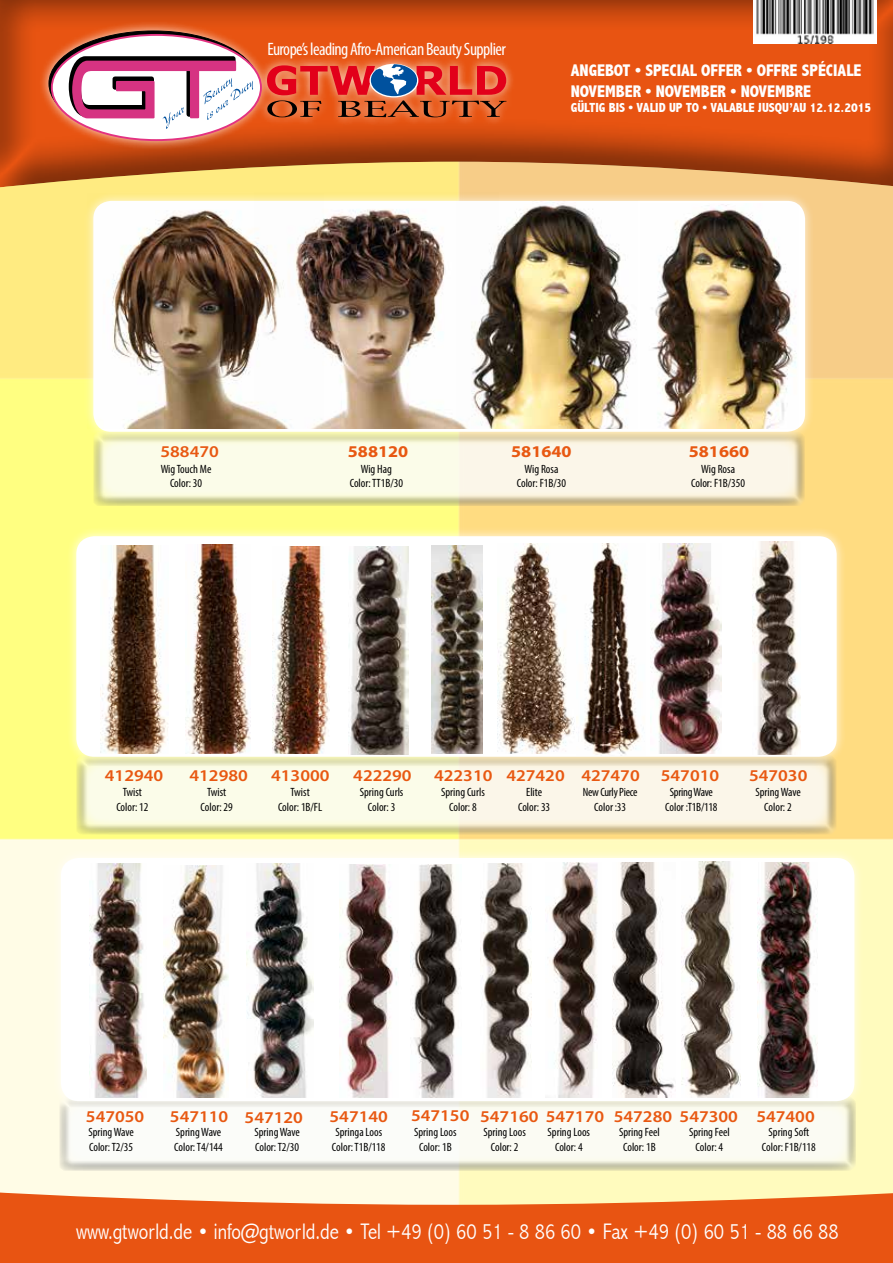
<style>
.page{position:relative;width:893px;height:1263px;background:#fff}
.page>*{position:absolute;margin:0;border:0;box-sizing:border-box;transform-origin:0 0}
.t1{font:300 condensed 22.5px "Abadi";color:#fff}
.t2{font:condensed 18px "Myriad Pro";letter-spacing:-.03em;color:#fff}
.t3{font:800 condensed 16.95px/20.2px "Abadi";color:#fff}
.t4{font:600 16.5px "Myriad Pro";color:#e85811;scale:1.1 1}
.t5{font:700 16.5px "Myriad Pro";color:#e85811;scale:1.1 1}
.t6{font:800 condensed 13.2px "Abadi";color:#fff}
.t7{font:condensed 12px/14.4px "Myriad Pro";color:#000;text-align:center}
.t8{font:condensed 12px/14.4px "Myriad Pro";letter-spacing:-.02em;color:#000;text-align:center}
</style>
<div class="page">
<div style="left:0;top:0;width:893px;height:190px;background:#000;opacity:.5"></div>
<svg style="left:0;top:1192px;width:893px;height:71px;fill:#e85412"></svg>
<div style="left:39px;top:21px;width:477px;height:129px;background:#fff;opacity:.75"></div>
<svg style="left:267px;top:64px;width:239px;height:53px"></svg>
<svg style="left:49px;top:31px;width:209px;height:105px"></svg>
<div style="left:52px;top:35px;width:209px;height:105px;background:#fff;border-radius:50%"></div>
<svg style="left:66px;top:54px;width:187px;height:75px"></svg>
<svg style="left:753px;top:43px;width:123px;height:1px"></svg>
<img style="left:753px;top:0;width:123px;height:43px">
<div style="left:92px;top:433px;width:714px;height:74px;background:#d2d8e6;opacity:.75"></div>
<div style="left:75px;top:756px;width:763px;height:80px;background:#d2d8e6;opacity:.75"></div>
<div style="left:58px;top:1097px;width:798px;height:75px;background:#d2d8e6;opacity:.75"></div>
<div style="left:51px;top:848px;width:813px;height:263px;background:#fff;opacity:.75"></div>
<div style="left:61px;top:858px;width:793px;height:243px;background:#fff;border-radius:18px"></div>
<img style="left:89px;top:864px;width:57px;height:234px">
<img style="left:164px;top:866px;width:64px;height:232px">
<img style="left:247px;top:864px;width:66px;height:234px">
<img style="left:339px;top:865px;width:59px;height:233px">
<img style="left:411px;top:865px;width:48px;height:233px">
<img style="left:482px;top:863px;width:50px;height:235px">
<img style="left:549px;top:862px;width:49px;height:236px">
<img style="left:612px;top:862px;width:62px;height:236px">
<img style="left:681px;top:862px;width:59px;height:236px">
<img style="left:757px;top:863px;width:60px;height:235px">
<div style="left:66px;top:526px;width:780px;height:240px;background:#fff;opacity:.75"></div>
<div style="left:76px;top:536px;width:761px;height:221px;background:#fff;border-radius:18px"></div>
<img style="left:100px;top:546px;width:68px;height:207px">
<img style="left:186px;top:544px;width:65px;height:209px">
<img style="left:273px;top:547px;width:56px;height:206px">
<img style="left:349px;top:547px;width:59px;height:207px">
<img style="left:432px;top:546px;width:51px;height:207px">
<img style="left:497px;top:544px;width:78px;height:209px">
<img style="left:576px;top:544px;width:65px;height:211px">
<img style="left:650px;top:543px;width:71px;height:210px">
<img style="left:753px;top:542px;width:48px;height:212px">
<div style="left:84px;top:191px;width:731px;height:251px;background:#fff;opacity:.75"></div>
<div style="left:93px;top:201px;width:712px;height:231px;background:#fff;border-radius:18px"></div>
<img style="left:88px;top:194px;width:167px;height:234px">
<img style="left:255px;top:193px;width:243px;height:235px">
<img style="left:457px;top:201px;width:180px;height:227px">
<img style="left:652px;top:204px;width:147px;height:224px">
<h2 class="t2" style="left:267px;top:38px;width:240px">Europe’s leading Afro-American Beauty Supplier</h2>
<h3 class="t3" style="left:571px;top:60px;width:292px">ANGEBOT • SPECIAL OFFER • OFFRE SPÉCIALE<br>NOVEMBER • NOVEMBER • NOVEMBRE</h3>
<p class="t6" style="left:571px;top:100px;width:302px">GÜLTIG BIS • VALID UP TO • VALABLE JUSQU’AU 12.12.2015</p>
<h3 class="t4" style="left:161px;top:441px;width:55px">588470</h3>
<h3 class="t5" style="left:348px;top:441px;width:56px">588120</h3>
<p class="t7" style="left:350px;top:461px;width:55px">Wig Hag<br>Color: TT1B/30</p>
<p class="t7" style="left:517px;top:461px;width:51px">Wig Rosa<br>Color: F1B/30</p>
<h3 class="t5" style="left:511px;top:441px;width:56px">581640</h3>
<p class="t7" style="left:161px;top:461px;width:52px">Wig Touch Me<br>Color: 30</p>
<h3 class="t5" style="left:689px;top:441px;width:56px">581660</h3>
<p class="t7" style="left:691px;top:461px;width:55px">Wig Rosa<br>Color: F1B/350</p>
<h3 class="t4" style="left:105px;top:765px;width:55px">412940</h3>
<p class="t7" style="left:116px;top:785px;width:34px">Twist<br>Color: 12</p>
<h3 class="t4" style="left:190px;top:765px;width:55px">412980</h3>
<p class="t7" style="left:201px;top:785px;width:34px">Twist<br>Color: 29</p>
<h3 class="t4" style="left:271px;top:765px;width:55px">413000</h3>
<p class="t7" style="left:278px;top:785px;width:46px">Twist<br>Color: 1B/FL</p>
<h3 class="t4" style="left:353px;top:765px;width:55px">422290</h3>
<p class="t7" style="left:360px;top:785px;width:45px">Spring Curls<br>Color: 3</p>
<h3 class="t4" style="left:434px;top:765px;width:55px">422310</h3>
<p class="t7" style="left:441px;top:785px;width:45px">Spring Curls<br>Color: 8</p>
<h3 class="t4" style="left:506px;top:765px;width:55px">427420</h3>
<p class="t7" style="left:518px;top:785px;width:34px">Elite<br>Color: 33</p>
<h3 class="t4" style="left:581px;top:765px;width:55px">427470</h3>
<p class="t8" style="left:583px;top:785px;width:56px">New Curly Piece<br>Color :33</p>
<h3 class="t4" style="left:661px;top:765px;width:55px">547010</h3>
<p class="t8" style="left:665px;top:785px;width:54px">Spring Wave<br>Color :T1B/118</p>
<h3 class="t4" style="left:749px;top:765px;width:55px">547030</h3>
<p class="t7" style="left:755px;top:785px;width:47px">Spring Wave<br>Color: 2</p>
<h3 class="t4" style="left:86px;top:1106px;width:55px">547050</h3>
<p class="t7" style="left:88px;top:1125px;width:47px;text-align:left">Spring Wave<br>Color: T2/35</p>
<h3 class="t4" style="left:170px;top:1106px;width:55px">547110</h3>
<p class="t7" style="left:174px;top:1125px;width:50px;text-align:left">Spring Wave<br>Color: T4/144</p>
<h3 class="t4" style="left:245px;top:1107px;width:55px">547120</h3>
<p class="t7" style="left:254px;top:1125px;width:47px;text-align:left">Spring Wave<br>Color: T2/30</p>
<h3 class="t4" style="left:330px;top:1106px;width:55px">547140</h3>
<p class="t7" style="left:332px;top:1125px;width:55px;text-align:left">Springa Loos<br>Color: T1B/118</p>
<h3 class="t4" style="left:411px;top:1105px;width:55px">547150</h3>
<p class="t7" style="left:414px;top:1125px;width:44px">Spring Loos<br>Color: 1B</p>
<h3 class="t4" style="left:480px;top:1106px;width:114px">547160 547170</h3>
<p class="t7" style="left:548px;top:1125px;width:44px">Spring Loos<br>Color: 4</p>
<p class="t7" style="left:619px;top:1125px;width:42px">Spring Feel<br>Color: 1B</p>
<h3 class="t4" style="left:614px;top:1106px;width:55px">547280</h3>
<p class="t7" style="left:483px;top:1125px;width:44px">Spring Loos<br>Color: 2</p>
<h3 class="t4" style="left:680px;top:1106px;width:55px">547300</h3>
<p class="t7" style="left:689px;top:1125px;width:42px">Spring Feel<br>Color: 4</p>
<h3 class="t4" style="left:756px;top:1106px;width:55px">547400</h3>
<p class="t7" style="left:762px;top:1125px;width:55px">Spring Soft<br>Color: F1B/118</p>
<h1 class="t1" style="left:76px;top:1218px;width:764px">www.gtworld.de • info@gtworld.de • Tel +49 (0) 60 51 - 8 86 60 • Fax +49 (0) 60 51 - 88 66 88</h1>
</div>
